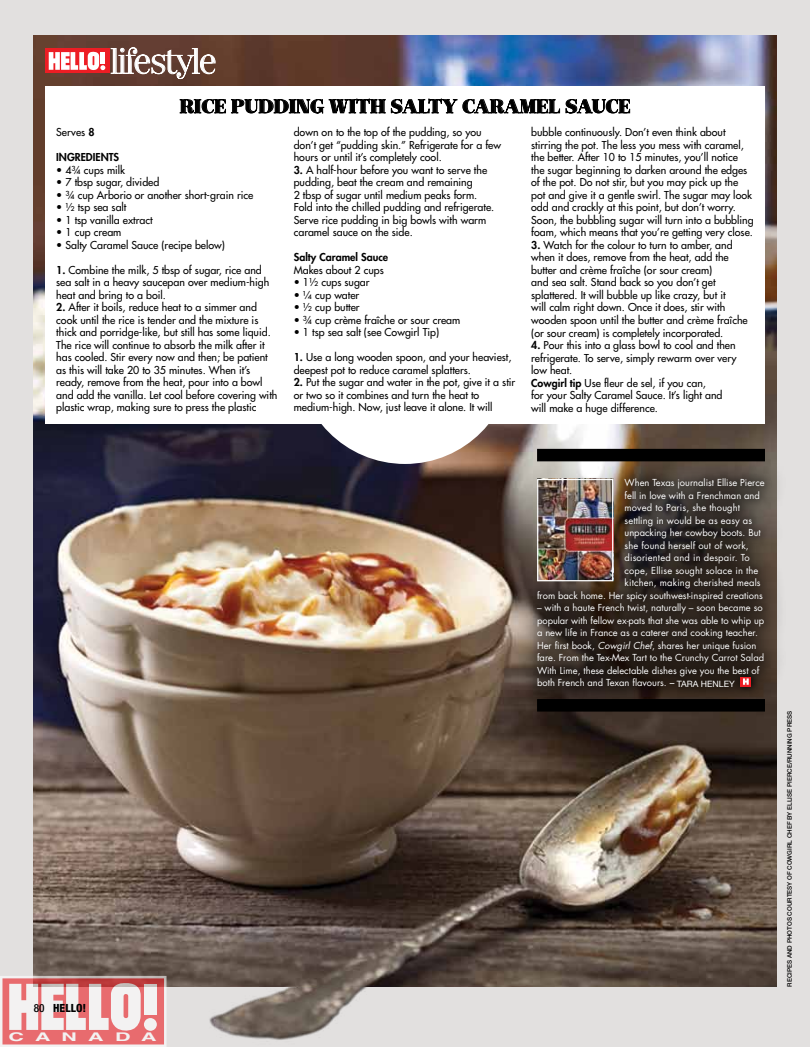
<style>
.page{position:relative;width:810px;height:1047px;background:#fff}
.page>*{position:absolute;margin:0;border:0;box-sizing:border-box;transform-origin:0 0}
.t1{font:35.5px "Narziss";letter-spacing:-.035em;color:#fff}
.t2{font:800 18.75px "Narziss";letter-spacing:.01em;color:#000}
.t3{font:700 11.88px "Helvetica";letter-spacing:.52em;color:#fff;scale:1.8 1}
.t4{font:800 condensed 11.25px "Helvetica Neue LT Std";letter-spacing:.01em;color:#000}
.t5{font:10.62px/12.5px "Futura";color:#000}
.t6{font:800 10.62px "Futura";color:#000}
.t7{font:9.38px/12.5px "Futura";color:#fff}
.t8{font:500 6.25px "Helvetica Neue LT Std";color:#000}
.s1{font-weight:800}
.s2{font-weight:500}
.s3{font-style:italic}
.s4{font-family:"Helvetica Neue LT Std"}
.s5{font-family:"Helvetica Neue LT Std";font-size:8.75px}
</style>
<div class="page">
<div style="left:0;top:0;width:810px;height:1046px;background:#e2e0df"></div>
<img style="left:167px;top:986px;width:609px;height:60px">
<img style="left:34px;top:36px;width:742px;height:950px">
<div style="left:45px;top:86px;width:720px;height:338px;background:#fff"></div>
<div style="left:297px;top:249px;width:216px;height:215px;background:#fff;border-radius:50%"></div>
<svg style="left:180px;top:98px;width:277px;height:15px"></svg>
<svg style="left:463px;top:99px;width:97px;height:14px"></svg>
<svg style="left:566px;top:99px;width:64px;height:14px"></svg>
<div style="left:537px;top:449px;width:228px;height:12px;background:#000"></div>
<div style="left:45px;top:48px;width:64px;height:25px;background:#ed1d24"></div>
<svg style="left:49px;top:52px;width:56px;height:18px"></svg>
<svg style="left:111px;top:48px;width:104px;height:31px;background:#84685f"></svg>
<div style="left:511px;top:452px;width:279px;height:261px;background:#000;opacity:.5"></div>
<svg style="left:530px;top:471px;width:242px;height:223px;background:#362d26"></svg>
<svg style="left:740px;top:676px;width:11px;height:10px"></svg>
<svg style="left:743px;top:678px;width:6px;height:6px"></svg>
<img style="left:539px;top:481px;width:72px;height:98px">
<div style="left:537px;top:479px;width:76px;height:102px;border:1px solid #fff"></div>
<svg style="left:0;top:975px;width:167px;height:71px"></svg>
<h1 class="t1" style="left:111px;top:40px;width:107px">lifestyle</h1>
<h2 class="t2" style="left:180px;top:95px;width:452px">RICE PUDDING WITH SALTY CARAMEL SAUCE</h2>
<p class="t5" style="left:56px;top:126px;width:40px">Serves <span class="s1">8</span></p>
<p class="t6" style="left:56px;top:150px;width:64px">INGREDIENTS</p>
<p class="t5" style="left:56px;top:163px;width:70px">• 4¾ cups milk</p>
<p class="t5" style="left:56px;top:176px;width:105px">• 7 tbsp sugar, divided</p>
<p class="t5" style="left:56px;top:188px;width:199px">• ¾ cup Arborio or another short-grain rice</p>
<p class="t5" style="left:56px;top:201px;width:72px">• ½ tsp sea salt</p>
<p class="t5" style="left:56px;top:213px;width:98px">• 1 tsp vanilla extract</p>
<p class="t5" style="left:56px;top:226px;width:67px">• 1 cup cream</p>
<p class="t5" style="left:56px;top:238px;width:170px">• Salty Caramel Sauce (recipe below)</p>
<p class="t5" style="left:56px;top:263px;width:215px"><span class="s1">1.</span> Combine the milk, 5 tbsp of sugar, rice and sea salt in a heavy saucepan over medium-high heat and bring to a boil.</p>
<p class="t5" style="left:56px;top:301px;width:223px"><span class="s1">2.</span> After it boils, reduce heat to a simmer and cook until the rice is tender and the mixture is thick and porridge-like, but still has some liquid.<br>The rice will continue to absorb the milk after it has cooled. Stir every now and then; be patient as this will take 20 to 35 minutes. When it’s ready, remove from the heat, pour into a bowl and add the vanilla. Let cool before covering with plastic wrap, making sure to press the plastic</p>
<p class="t5" style="left:294px;top:126px;width:209px">down on to the top of the pudding, so you don’t get “pudding skin.” Refrigerate for a few hours or until it’s completely cool.</p>
<p class="t5" style="left:294px;top:163px;width:202px"><span class="s1">3.</span> A half-hour before you want to serve the pudding, beat the cream and remaining<br>2 tbsp of sugar until medium peaks form.<br>Fold into the chilled pudding and refrigerate.<br>Serve rice pudding in big bowls with warm caramel sauce on the side.</p>
<p class="t6" style="left:294px;top:250px;width:96px">Salty Caramel Sauce</p>
<p class="t5" style="left:294px;top:264px;width:92px">Makes about 2 cups</p>
<p class="t5" style="left:294px;top:276px;width:77px">• 1½ cups sugar</p>
<p class="t5" style="left:294px;top:289px;width:67px">• ¼ cup water</p>
<p class="t5" style="left:294px;top:301px;width:67px">• ½ cup butter</p>
<p class="t5" style="left:294px;top:314px;width:168px">• ¾ cup crème fraîche or sour cream</p>
<p class="t5" style="left:294px;top:326px;width:147px">• 1 tsp sea salt (see Cowgirl Tip)</p>
<p class="t5" style="left:294px;top:351px;width:219px"><span class="s1">1.</span> Use a long wooden spoon, and your heaviest, deepest pot to reduce caramel splatters.</p>
<p class="t5" style="left:294px;top:376px;width:223px"><span class="s1">2.</span> Put the sugar and water in the pot, give it a stir or two so it combines and turn the heat to medium-high. Now, just leave it alone. It will</p>
<p class="t5" style="left:531px;top:126px;width:224px">bubble continuously. Don’t even think about stirring the pot. The less you mess with caramel, the better. After 10 to 15 minutes, you’ll notice the sugar beginning to darken around the edges of the pot. Do not stir, but you may pick up the pot and give it a gentle swirl. The sugar may look odd and crackly at this point, but don’t worry.<br>Soon, the bubbling sugar will turn into a bubbling foam, which means that you’re getting very close.</p>
<p class="t5" style="left:531px;top:239px;width:218px"><span class="s1">3.</span> Watch for the colour to turn to amber, and when it does, remove from the heat, add the butter and crème fraîche (or sour cream)<br>and sea salt. Stand back so you don’t get splattered. It will bubble up like crazy, but it<br>will calm right down. Once it does, stir with wooden spoon until the butter and crème fraîche (or sour cream) is completely incorporated.</p>
<p class="t5" style="left:531px;top:339px;width:207px"><span class="s1">4.</span> Pour this into a glass bowl to cool and then refrigerate. To serve, simply rewarm over very low heat.<br><span class="s1">Cowgirl tip</span> Use fleur de sel, if you can,<br>for your Salty Caramel Sauce. It’s light and will make a huge difference.</p>
<p class="t4" style="left:34px;top:1000px;width:54px"><span class="s2">80</span> HELLO!</p>
<p class="t3" style="left:8px;top:1029px;width:84px">CANADA</p>
<p class="t7" style="left:625px;top:476px;width:142px">When Texas journalist Ellise Pierce</p>
<p class="t7" style="left:625px;top:489px;width:137px">fell in love with a Frenchman and</p>
<p class="t7" style="left:625px;top:501px;width:117px">moved to Paris, she thought</p>
<p class="t7" style="left:625px;top:514px;width:129px">settling in would be as easy as</p>
<p class="t7" style="left:625px;top:526px;width:138px">unpacking her cowboy boots. But</p>
<p class="t7" style="left:625px;top:539px;width:126px">she found herself out of work,</p>
<p class="t7" style="left:625px;top:551px;width:127px">disoriented and in despair. To</p>
<p class="t7" style="left:625px;top:564px;width:135px">cope, Ellise sought solace in the</p>
<p class="t7" style="left:625px;top:576px;width:138px">kitchen, making cherished meals</p>
<p class="t7" style="left:537px;top:589px;width:227px">from back home. Her spicy southwest-inspired creations</p>
<p class="t7" style="left:537px;top:601px;width:229px">– with a haute French twist, naturally – soon became so popular with fellow ex-pats that she was able to whip up a new life in France as a caterer and cooking teacher.<br>Her first book, <span class="s3">Cowgirl Chef</span>, shares her unique fusion fare. From the Tex-Mex Tart to the Crunchy Carrot Salad With Lime, these delectable dishes give you the best of both French and Texan flavours. <span class="s4">–</span> <span class="s5">TARA HENLEY</span></p>
<p class="t8" style="left:786px;top:986px;width:277px;rotate:-90deg">Recipes and photos courtesy of Cowgirl Chef by Ellise Pierce/Running Press</p>
</div>
